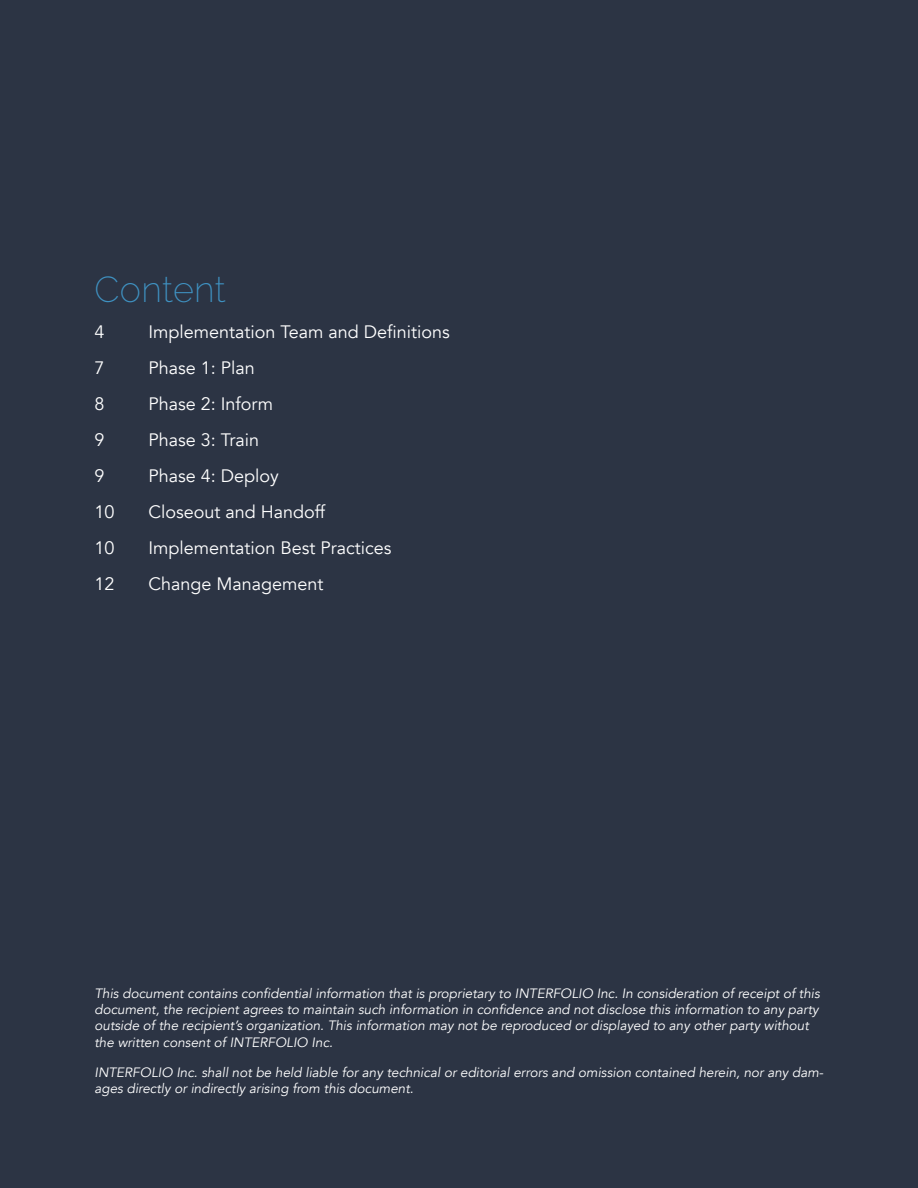
<style>
.page{position:relative;width:918px;height:1188px;background:#2c3444}
.page>*{position:absolute;margin:0;border:0;box-sizing:border-box;transform-origin:0 0}
.t1{font:200 36px "Raleway";letter-spacing:.005em;color:#3f92c2}
.t2{font:18px "Avenir";color:#fff}
.t3{font:italic 13.5px/16.5px "Avenir";color:#fff}
</style>
<div class="page">
<h1 class="t1" style="left:94px;top:268px;width:133px">Content</h1>
<h2 class="t2" style="left:94px;top:321px;width:12px">4</h2>
<h2 class="t2" style="left:148px;top:321px;width:303px">Implementation Team and Definitions</h2>
<h2 class="t2" style="left:94px;top:357px;width:12px">7</h2>
<h2 class="t2" style="left:148px;top:357px;width:108px">Phase 1: Plan</h2>
<h2 class="t2" style="left:94px;top:393px;width:12px">8</h2>
<h2 class="t2" style="left:148px;top:393px;width:126px">Phase 2: Inform</h2>
<h2 class="t2" style="left:94px;top:429px;width:12px">9</h2>
<h2 class="t2" style="left:148px;top:429px;width:112px">Phase 3: Train</h2>
<h2 class="t2" style="left:94px;top:465px;width:12px">9</h2>
<h2 class="t2" style="left:148px;top:465px;width:132px">Phase 4: Deploy</h2>
<h2 class="t2" style="left:94px;top:501px;width:22px">10</h2>
<h2 class="t2" style="left:148px;top:501px;width:178px">Closeout and Handoff</h2>
<h2 class="t2" style="left:94px;top:537px;width:22px">10</h2>
<h2 class="t2" style="left:148px;top:537px;width:245px">Implementation Best Practices</h2>
<h2 class="t2" style="left:94px;top:573px;width:22px">12</h2>
<h2 class="t2" style="left:148px;top:573px;width:177px">Change Management</h2>
<p class="t3" style="left:94px;top:985px;width:727px">This document contains confidential information that is proprietary to INTERFOLIO Inc. In consideration of receipt of this document, the recipient agrees to maintain such information in confidence and not disclose this information to any party outside of the recipient’s organization. This information may not be reproduced or displayed to any other party without the written consent of INTERFOLIO Inc.</p>
<p class="t3" style="left:94px;top:1064px;width:730px">INTERFOLIO Inc. shall not be held liable for any technical or editorial errors and omission contained herein, nor any dam&shy;ages directly or indirectly arising from this document.</p>
</div>
